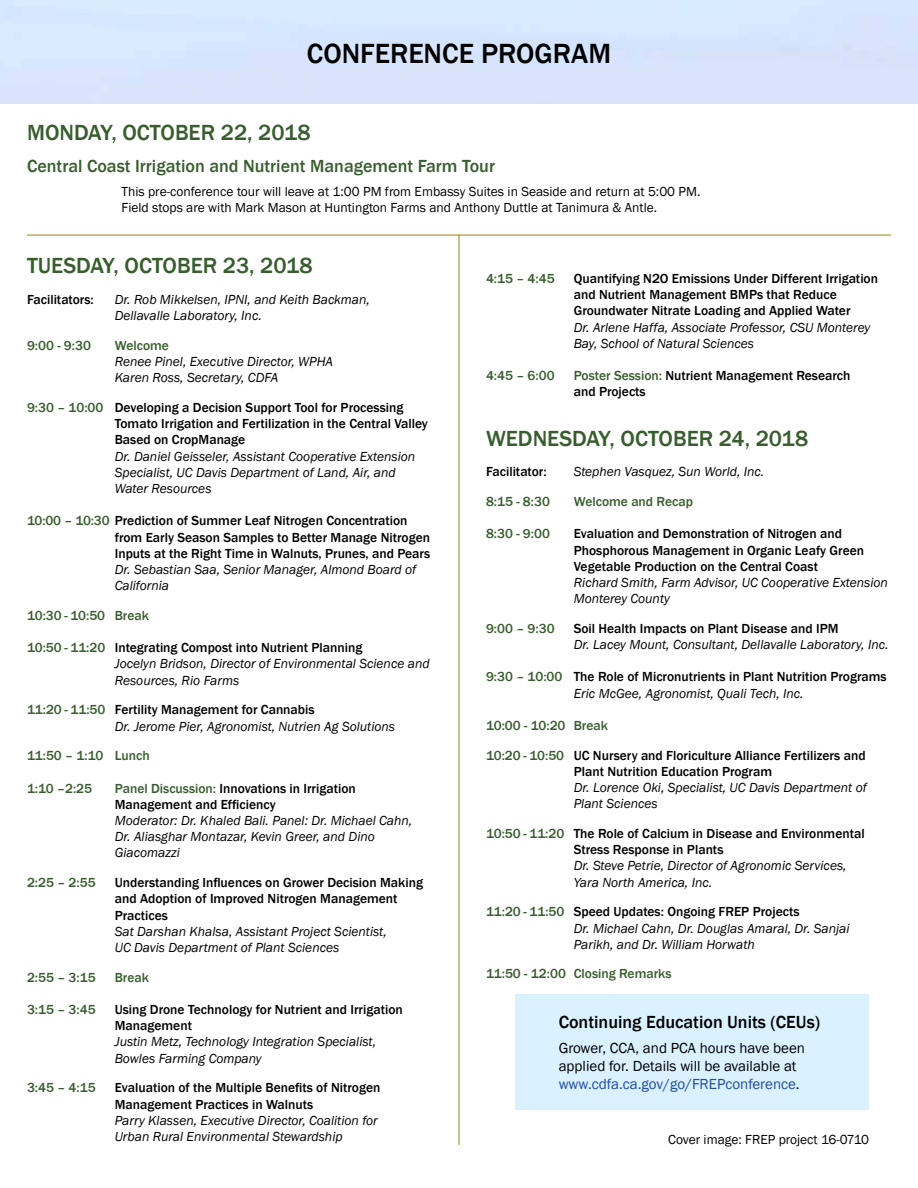
<style>
.page{position:relative;width:918px;height:1188px;background:#fff}
.page>*{position:absolute;margin:0;border:0;box-sizing:border-box;transform-origin:0 0}
.t1{font:500 28.5px "Franklin Gothic";color:#000}
.t2{font:500 22.5px "Franklin Gothic";color:#385e2e}
.t3{font:500 18px "Franklin Gothic";color:#385e2e}
.t4{font:500 18px "Franklin Gothic";color:#000}
.t5{font:15px/18px "Franklin Gothic";color:#000}
.t6{font:italic 13.5px/16.2px "Franklin Gothic";color:#000}
.t7{font:500 13.5px/16.2px "Franklin Gothic";color:#000}
.t8{font:500 13.5px "Franklin Gothic";color:#385e2e}
.t9{font:13.5px/16.5px "Franklin Gothic";color:#000}
.s1{color:#385e2e}
.s2{font-weight:500;font-style:normal;color:#385e2e}
.s3{font-weight:500;font-style:normal}
.s4{font-weight:400;font-style:italic}
.s5{color:#214ba0}
</style>
<div class="page">
<hr style="left:459px;top:235px;width:1px;height:910px;background:#9d8000">
<hr style="left:27px;top:235px;width:864px;height:1px;background:#9d8000">
<div style="left:516px;top:994px;width:353px;height:116px;background:#d6f0ff"></div>
<h1 class="t1" style="left:307px;top:36px;width:306px">CONFERENCE PROGRAM</h1>
<h2 class="t2" style="left:27px;top:119px;width:285px">MONDAY, OCTOBER 22, 2018</h2>
<h3 class="t3" style="left:27px;top:155px;width:470px">Central Coast Irrigation and Nutrient Management Farm Tour</h3>
<p class="t9" style="left:122px;top:183px;width:580px">This pre-conference tour will leave at 1:00 PM from Embassy Suites in Seaside and return at 5:00 PM.<br>Field stops are with Mark Mason at Huntington Farms and Anthony Duttle at Tanimura &amp; Antle.</p>
<h2 class="t2" style="left:27px;top:252px;width:287px">TUESDAY, OCTOBER 23, 2018</h2>
<p class="t7" style="left:27px;top:291px;width:68px">Facilitators:</p>
<p class="t6" style="left:115px;top:292px;width:257px">Dr. Rob Mikkelsen, IPNI, and Keith Backman,<br>Dellavalle Laboratory, Inc.</p>
<p class="t8" style="left:27px;top:337px;width:65px">9:00 - 9:30</p>
<p class="t8" style="left:115px;top:337px;width:56px">Welcome</p>
<p class="t6" style="left:115px;top:354px;width:220px">Renee Pinel, Executive Director, WPHA<br>Karen Ross, Secretary, CDFA</p>
<p class="t7" style="left:115px;top:399px;width:315px;text-indent:-88px"><span class="s1">9:30 – 10:00</span> Developing a Decision Support Tool for Processing<br>Tomato Irrigation and Fertilization in the Central Valley<br>Based on CropManage</p>
<p class="t6" style="left:115px;top:448px;width:302px">Dr. Daniel Geisseler, Assistant Cooperative Extension<br>Specialist, UC Davis Department of Land, Air, and<br>Water Resources</p>
<p class="t7" style="left:115px;top:513px;width:317px;text-indent:-88px"><span class="s1">10:00 – 10:30</span> Prediction of Summer Leaf Nitrogen Concentration from Early Season Samples to Better Manage Nitrogen<br>Inputs at the Right Time in Walnuts, Prunes, and Pears</p>
<p class="t6" style="left:115px;top:562px;width:303px">Dr. Sebastian Saa, Senior Manager, Almond Board of<br>California</p>
<p class="t8" style="left:27px;top:607px;width:123px">10:30 - 10:50 Break</p>
<p class="t6" style="left:115px;top:640px;width:316px;text-indent:-88px"><span class="s2">10:50 - 11:20</span> <span class="s3">Integrating Compost into Nutrient Planning<br></span>Jocelyn Bridson, Director of Environmental Science and<br>Resources, Rio Farms</p>
<p class="t6" style="left:115px;top:702px;width:282px;text-indent:-88px"><span class="s2">11:20 - 11:50</span> <span class="s3">Fertility Management for Cannabis<br></span>Dr. Jerome Pier, Agronomist, Nutrien Ag Solutions</p>
<p class="t8" style="left:27px;top:747px;width:124px">11:50 – 1:10 Lunch</p>
<p class="t8" style="left:27px;top:780px;width:67px">1:10 –2:25</p>
<p class="t7" style="left:115px;top:780px;width:243px"><span class="s1">Panel Discussion:</span> Innovations in Irrigation<br>Management and Efficiency</p>
<p class="t6" style="left:115px;top:813px;width:299px">Moderator: Dr. Khaled Bali. Panel: Dr. Michael Cahn,<br>Dr. Aliasghar Montazar, Kevin Greer, and Dino<br>Giacomazzi</p>
<p class="t8" style="left:27px;top:874px;width:70px">2:25 – 2:55</p>
<p class="t7" style="left:115px;top:875px;width:310px">Understanding Influences on Grower Decision Making and Adoption of Improved Nitrogen Management<br>Practices</p>
<p class="t6" style="left:115px;top:923px;width:273px">Sat Darshan Khalsa, Assistant Project Scientist,<br>UC Davis Department of Plant Sciences</p>
<p class="t8" style="left:27px;top:969px;width:70px">2:55 – 3:15</p>
<p class="t8" style="left:115px;top:969px;width:36px">Break</p>
<p class="t8" style="left:27px;top:1001px;width:70px">3:15 – 3:45</p>
<p class="t7" style="left:115px;top:1002px;width:290px">Using Drone Technology for Nutrient and Irrigation<br>Management</p>
<p class="t6" style="left:115px;top:1034px;width:263px">Justin Metz, Technology Integration Specialist,<br>Bowles Farming Company</p>
<p class="t8" style="left:27px;top:1079px;width:70px">3:45 – 4:15</p>
<p class="t7" style="left:115px;top:1080px;width:267px">Evaluation of the Multiple Benefits of Nitrogen<br>Management Practices in Walnuts</p>
<p class="t6" style="left:115px;top:1112px;width:265px">Parry Klassen, Executive Director, Coalition for<br>Urban Rural Environmental Stewardship</p>
<p class="t8" style="left:486px;top:270px;width:70px">4:15 – 4:45</p>
<p class="t7" style="left:574px;top:271px;width:306px">Quantifying N2O Emissions Under Different Irrigation and Nutrient Management BMPs that Reduce<br>Groundwater Nitrate Loading and Applied Water</p>
<p class="t6" style="left:574px;top:319px;width:298px">Dr. Arlene Haffa, Associate Professor, CSU Monterey<br>Bay, School of Natural Sciences</p>
<p class="t8" style="left:486px;top:367px;width:70px">4:45 – 6:00</p>
<p class="t7" style="left:574px;top:368px;width:278px"><span class="s1">Poster Session:</span> Nutrient Management Research and Projects</p>
<h2 class="t2" style="left:486px;top:424px;width:324px">WEDNESDAY, OCTOBER 24, 2018</h2>
<p class="t7" style="left:486px;top:464px;width:62px">Facilitator:</p>
<p class="t6" style="left:574px;top:464px;width:192px">Stephen Vasquez, Sun World, Inc.</p>
<p class="t8" style="left:486px;top:493px;width:65px">8:15 - 8:30</p>
<p class="t8" style="left:574px;top:493px;width:121px">Welcome and Recap</p>
<p class="t8" style="left:486px;top:526px;width:65px">8:30 - 9:00</p>
<p class="t7" style="left:574px;top:526px;width:292px">Evaluation and Demonstration of Nitrogen and<br>Phosphorous Management in Organic Leafy Green<br>Vegetable Production on the Central Coast</p>
<p class="t6" style="left:574px;top:575px;width:316px">Richard Smith, Farm Advisor, UC Cooperative Extension<br>Monterey County</p>
<p class="t8" style="left:486px;top:620px;width:70px">9:00 – 9:30</p>
<p class="t7" style="left:574px;top:620px;width:266px">Soil Health Impacts on Plant Disease and IPM</p>
<p class="t6" style="left:574px;top:637px;width:316px">Dr. Lacey Mount, Consultant, Dellavalle Laboratory, Inc.</p>
<p class="t7" style="left:486px;top:669px;width:402px;text-align:center"><span class="s1">9:30 – 10:00</span> The Role of Micronutrients in Plant Nutrition Programs<br><span class="s4">Eric McGee, Agronomist, Quali Tech, Inc.</span></p>
<p class="t8" style="left:486px;top:717px;width:123px">10:00 - 10:20 Break</p>
<p class="t7" style="left:486px;top:747px;width:381px;text-align:center"><span class="s1">10:20 - 10:50</span> UC Nursery and Floriculture Alliance Fertilizers and<br>Plant Nutrition Education Program</p>
<p class="t6" style="left:574px;top:780px;width:295px">Dr. Lorence Oki, Specialist, UC Davis Department of<br>Plant Sciences</p>
<p class="t7" style="left:574px;top:826px;width:292px;text-indent:-88px"><span class="s1">10:50 - 11:20</span> The Role of Calcium in Disease and Environmental<br>Stress Response in Plants</p>
<p class="t6" style="left:574px;top:858px;width:274px">Dr. Steve Petrie, Director of Agronomic Services,<br>Yara North America, Inc.</p>
<p class="t6" style="left:574px;top:904px;width:277px;text-indent:-88px"><span class="s2">11:20 - 11:50</span> <span class="s3">Speed Updates: Ongoing FREP Projects<br></span>Dr. Michael Cahn, Dr. Douglas Amaral, Dr. Sanjai<br>Parikh, and Dr. William Horwath</p>
<p class="t8" style="left:486px;top:966px;width:187px">11:50 - 12:00 Closing Remarks</p>
<h3 class="t4" style="left:559px;top:1011px;width:263px">Continuing Education Units (CEUs)</h3>
<p class="t5" style="left:559px;top:1039px;width:248px">Grower, CCA, and PCA hours have been applied for. Details will be available at <span class="s5">www.cdfa.ca.gov/go/FREPconference</span>.</p>
<p class="t9" style="left:668px;top:1132px;width:202px">Cover image: FREP project 16-0710</p>
</div>
